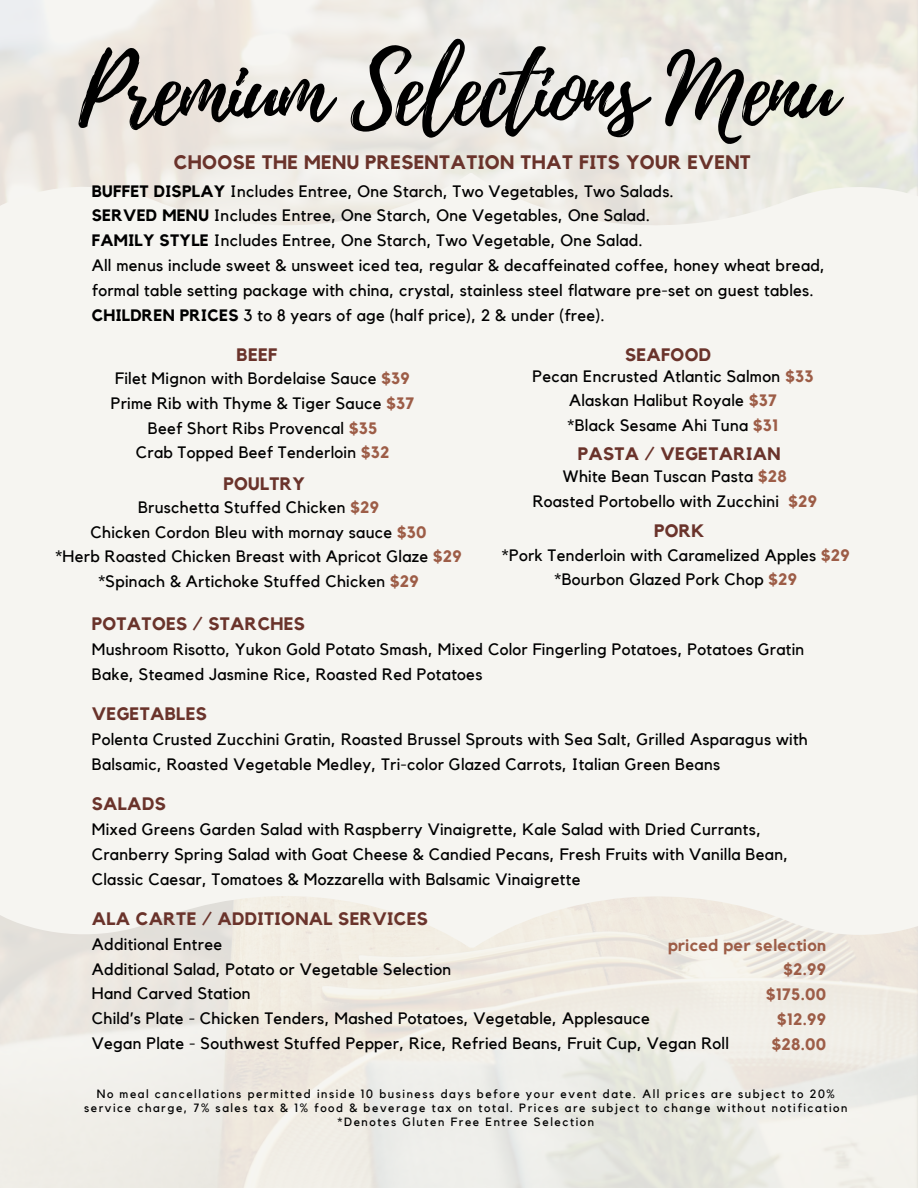
<style>
.page{position:relative;width:918px;height:1188px;background:#fff}
.page>*{position:absolute;margin:0;border:0;box-sizing:border-box;transform-origin:0 0}
.t1{font:96px "Playlist Script";letter-spacing:-.03em;color:#000}
.t2{font:700 19.5px "Kollektif";letter-spacing:.02em;color:#6a332b}
.t3{font:700 18px "Kollektif";letter-spacing:.02em;color:#6a332b}
.t4{font:16.5px/24.8px "Kollektif";letter-spacing:.02em;color:#000}
.t5{font:700 16.5px/24.8px "Kollektif";letter-spacing:.02em;color:#9d5d47;text-align:right}
.t6{font:12px/14.1px "Kollektif";letter-spacing:.13em;color:#000;text-align:center}
.s1{font-weight:700}
.s2{font-weight:700;color:#9d5d47}
</style>
<div class="page">
<div style="left:0;top:173px;width:918px;height:774px;background:#f6f5f1"></div>
<h1 class="t1" style="left:79px;top:23px;width:760px">Premium Selections Menu</h1>
<h2 class="t2" style="left:174px;top:153px;width:578px">CHOOSE THE MENU PRESENTATION THAT FITS YOUR EVENT</h2>
<h4 class="t4" style="left:92px;top:179px;width:735px"><span class="s1">BUFFET DISPLAY</span> Includes Entree, One Starch, Two Vegetables, Two Salads.<br><span class="s1">SERVED MENU</span> Includes Entree, One Starch, One Vegetables, One Salad.<br><span class="s1">FAMILY STYLE</span> Includes Entree, One Starch, Two Vegetable, One Salad.<br>All menus include sweet &amp; unsweet iced tea, regular &amp; decaffeinated coffee, honey wheat bread, formal table setting package with china, crystal, stainless steel flatware pre-set on guest tables.</h4>
<p class="t4" style="left:92px;top:303px;width:515px"><span class="s1">CHILDREN PRICES</span> 3 to 8 years of age (half price), 2 &amp; under (free).</p>
<h4 class="t3" style="left:237px;top:346px;width:42px">BEEF</h4>
<h2 class="t4" style="left:111px;top:367px;width:305px;text-align:center">Filet Mignon with Bordelaise Sauce <span class="s2">$39<br></span>Prime Rib with Thyme &amp; Tiger Sauce <span class="s2">$37<br></span>Beef Short Ribs Provencal <span class="s2">$35<br></span>Crab Topped Beef Tenderloin <span class="s2">$32</span></h2>
<h4 class="t3" style="left:223px;top:475px;width:83px">POULTRY</h4>
<h2 class="t4" style="left:55px;top:495px;width:408px;text-align:center">Bruschetta Stuffed Chicken <span class="s2">$29<br></span>Chicken Cordon Bleu with mornay sauce <span class="s2">$30<br></span>*Herb Roasted Chicken Breast with Apricot Glaze <span class="s2">$29 </span>*Spinach &amp; Artichoke Stuffed Chicken <span class="s2">$29</span></h2>
<h4 class="t3" style="left:625px;top:346px;width:88px">SEAFOOD</h4>
<h3 class="t4" style="left:532px;top:364px;width:282px;text-align:center">Pecan Encrusted Atlantic Salmon <span class="s2">$33<br></span>Alaskan Halibut Royale <span class="s2">$37<br></span>*Black Sesame Ahi Tuna <span class="s2">$31</span></h3>
<h4 class="t3" style="left:578px;top:445px;width:205px">PASTA / VEGETARIAN</h4>
<h2 class="t4" style="left:533px;top:465px;width:286px;text-align:center">White Bean Tuscan Pasta <span class="s2">$28<br></span>Roasted Portobello with Zucchini <span class="s2">$29</span></h2>
<h4 class="t3" style="left:654px;top:523px;width:52px">PORK</h4>
<h2 class="t4" style="left:502px;top:543px;width:349px;text-align:center">*Pork Tenderloin with Caramelized Apples <span class="s2">$29 </span>*Bourbon Glazed Pork Chop <span class="s2">$29</span></h2>
<p class="t3" style="left:92px;top:616px;width:215px">POTATOES / STARCHES</p>
<p class="t4" style="left:92px;top:638px;width:714px">Mushroom Risotto, Yukon Gold Potato Smash, Mixed Color Fingerling Potatoes, Potatoes Gratin<br>Bake, Steamed Jasmine Rice, Roasted Red Potatoes</p>
<p class="t3" style="left:92px;top:706px;width:117px">VEGETABLES</p>
<p class="t4" style="left:92px;top:728px;width:718px">Polenta Crusted Zucchini Gratin, Roasted Brussel Sprouts with Sea Salt, Grilled Asparagus with<br>Balsamic, Roasted Vegetable Medley, Tri-color Glazed Carrots, Italian Green Beans</p>
<p class="t3" style="left:92px;top:796px;width:76px">SALADS</p>
<p class="t4" style="left:92px;top:818px;width:698px">Mixed Greens Garden Salad with Raspberry Vinaigrette, Kale Salad with Dried Currants,<br>Cranberry Spring Salad with Goat Cheese &amp; Candied Pecans, Fresh Fruits with Vanilla Bean,<br>Classic Caesar, Tomatoes &amp; Mozzarella with Balsamic Vinaigrette</p>
<p class="t3" style="left:92px;top:910px;width:338px">ALA CARTE / ADDITIONAL SERVICES</p>
<p class="t4" style="left:92px;top:932px;width:639px">Additional Entree<br>Additional Salad, Potato or Vegetable Selection<br>Hand Carved Station<br>Child’s Plate - Chicken Tenders, Mashed Potatoes, Vegetable, Applesauce<br>Vegan Plate - Southwest Stuffed Pepper, Rice, Refried Beans, Fruit Cup, Vegan Roll</p>
<p class="t5" style="left:668px;top:933px;width:160px">priced per selection $2.99<br>$175.00<br>$12.99<br>$28.00</p>
<h2 class="t6" style="left:84px;top:1087px;width:765px">No meal cancellations permitted inside 10 business days before your event date. All prices are subject to 20% service charge, 7% sales tax &amp; 1% food &amp; beverage tax on total. Prices are subject to change without notification</h2>
<h4 class="t6" style="left:337px;top:1115px;width:258px">*Denotes Gluten Free Entree Selection</h4>
</div>
